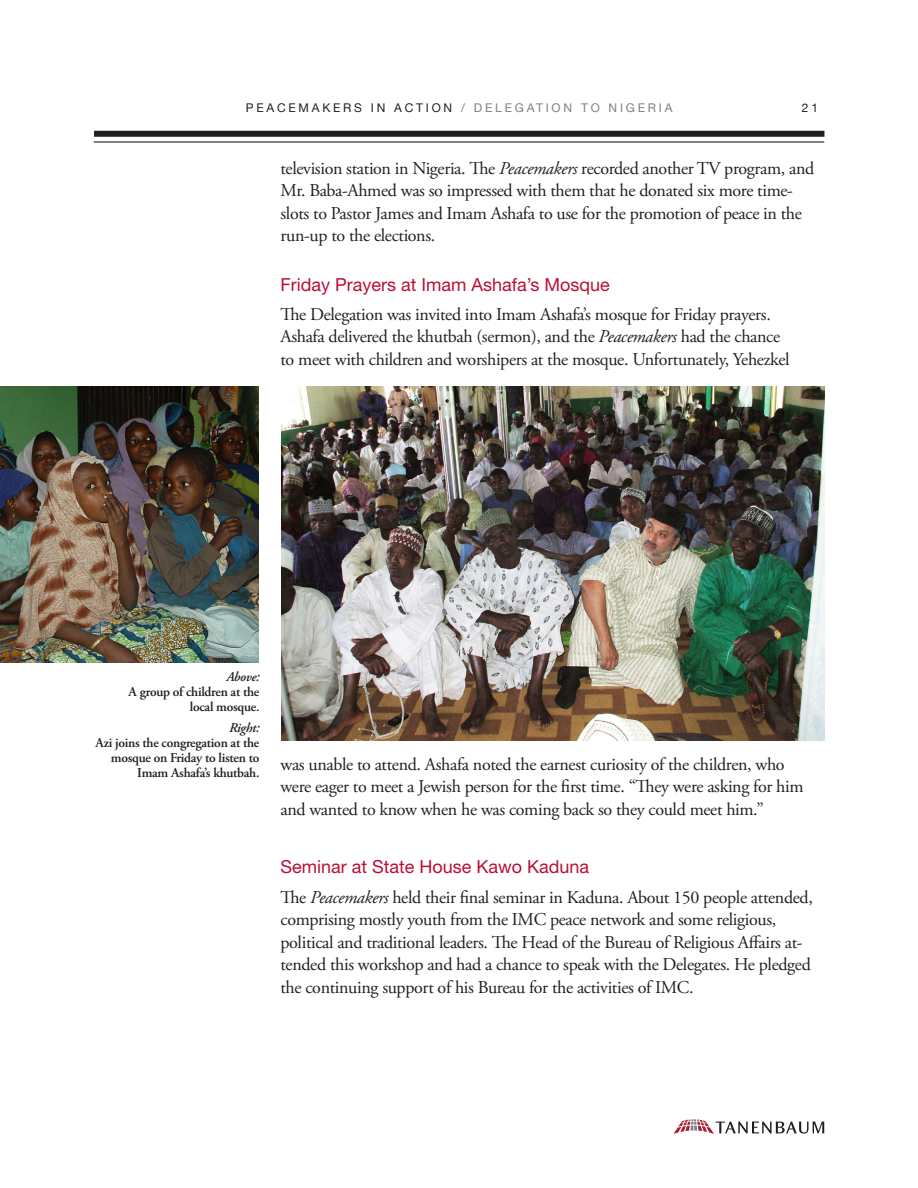
<style>
.page{position:relative;width:918px;height:1188px;background:#fff}
.page>*{position:absolute;margin:0;border:0;box-sizing:border-box;transform-origin:0 0}
.t1{font:18px/22.5px "Adobe Garamond Pro";letter-spacing:-.02em;color:#231f20}
.t2{font:18px "Helvetica Neue";color:#b90f36}
.t3{font:600 13.5px/15px "Adobe Garamond Pro";letter-spacing:-.02em;color:#231f20;text-align:right}
.t4{font:12px "Helvetica Neue";letter-spacing:.23em;color:#828081}
.t5{font:12px "Helvetica Neue";color:#231f20}
.s1{color:#231f20}
.s2{font-style:italic}
</style>
<div class="page">
<div style="left:94px;top:131px;width:730px;height:6px;background:#231f20"></div>
<hr style="left:94px;top:141px;width:730px;height:2px;background:#231f20">
<svg style="left:674px;top:1119px;width:150px;height:15px"></svg>
<img style="left:281px;top:387px;width:543px;height:353px">
<img style="left:0;top:387px;width:259px;height:276px">
<p class="t4" style="left:246px;top:100px;width:428px"><span class="s1">PEACEMAKERS IN ACTION</span> / DELEGATION TO NIGERIA</p>
<p class="t5" style="left:802px;top:100px;width:18px">21</p>
<p class="t1" style="left:281px;top:157px;width:535px">television station in Nigeria. The <span class="s2">Peacemakers</span> recorded another TV program, and Mr. Baba-Ahmed was so impressed with them that he donated six more time&shy;slots to Pastor James and Imam Ashafa to use for the promotion of peace in the run-up to the elections.</p>
<p class="t2" style="left:281px;top:273px;width:331px">Friday Prayers at Imam Ashafa’s Mosque</p>
<p class="t1" style="left:281px;top:303px;width:511px">The Delegation was invited into Imam Ashafa’s mosque for Friday prayers.<br>Ashafa delivered the khutbah (sermon), and the <span class="s2">Peacemakers</span> had the chance to meet with children and worshipers at the mosque. Unfortunately, Yehezkel</p>
<p class="t3" style="left:128px;top:669px;width:133px"><span class="s2">Above:<br></span>A group of children at the local mosque.</p>
<p class="t3" style="left:96px;top:721px;width:165px"><span class="s2">Right:<br></span>Azi joins the congregation at the mosque on Friday to listen to<br>Imam Ashafa’s khutbah.</p>
<p class="t1" style="left:281px;top:753px;width:525px">was unable to attend. Ashafa noted the earnest curiosity of the children, who were eager to meet a Jewish person for the first time. “They were asking for him and wanted to know when he was coming back so they could meet him.”</p>
<p class="t2" style="left:281px;top:856px;width:310px">Seminar at State House Kawo Kaduna</p>
<p class="t1" style="left:281px;top:886px;width:534px">The <span class="s2">Peacemakers</span> held their final seminar in Kaduna. About 150 people attended, comprising mostly youth from the IMC peace network and some religious, political and traditional leaders. The Head of the Bureau of Religious Affairs at&shy;tended this workshop and had a chance to speak with the Delegates. He pledged the continuing support of his Bureau for the activities of IMC.</p>
</div>
